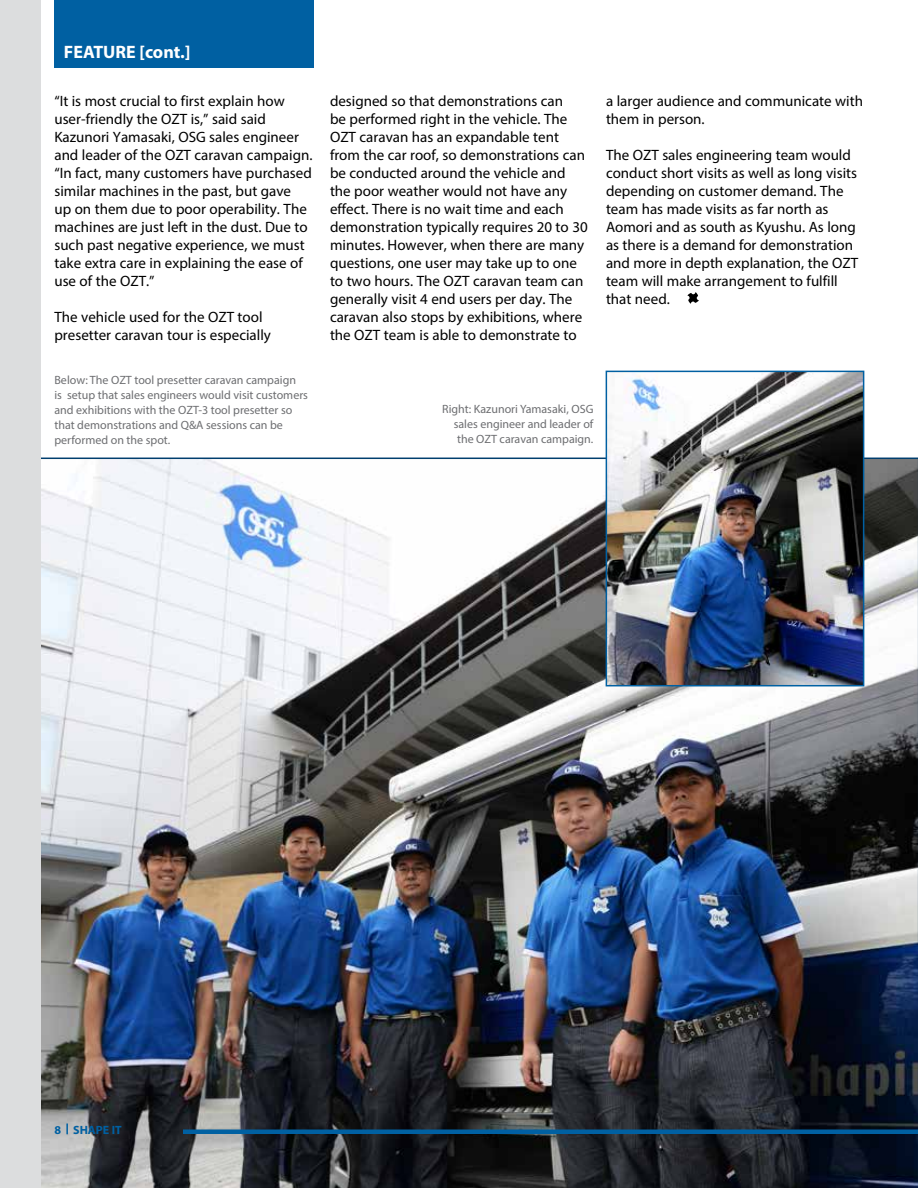
<style>
.page{position:relative;width:918px;height:1188px;background:#fff}
.page>*{position:absolute;margin:0;border:0;box-sizing:border-box;transform-origin:0 0}
.t1{font:700 18px "Myriad Pro";color:#fff}
.t2{font:15px/18px "Myriad Pro";color:#000}
.t3{font:12px/15px "Myriad Pro";color:#6d6e71}
.t4{font:700 12px "Myriad Pro";color:#0060a2}
</style>
<div class="page">
<img style="left:40px;top:458px;width:878px;height:730px">
<div style="left:0;top:0;width:40px;height:1188px;background:#dcddde"></div>
<div style="left:54px;top:0;width:260px;height:68px;background:#0060a2"></div>
<svg style="left:687px;top:292px;width:12px;height:12px"></svg>
<img style="left:609px;top:374px;width:252px;height:309px">
<div style="left:606px;top:371px;width:258px;height:315px;border:2px solid #0060a2"></div>
<hr style="left:183px;top:1130px;width:735px;height:4px;background:#0060a2">
<svg style="left:66px;top:1124px;width:2px;height:10px"></svg>
<p class="t1" style="left:64px;top:41px;width:128px">FEATURE [cont.]</p>
<p class="t2" style="left:54px;top:91px;width:260px">“It is most crucial to first explain how user-friendly the OZT is,” said said Kazunori Yamasaki, OSG sales engineer and leader of the OZT caravan campaign. “In fact, many customers have purchased similar machines in the past, but gave<br>up on them due to poor operability. The machines are just left in the dust. Due to such past negative experience, we must take extra care in explaining the ease of use of the OZT.”</p>
<p class="t2" style="left:54px;top:307px;width:218px">The vehicle used for the OZT tool presetter caravan tour is especially</p>
<p class="t3" style="left:54px;top:372px;width:255px">Below: The OZT tool presetter caravan campaign<br>is setup that sales engineers would visit customers and exhibitions with the OZT-3 tool presetter so that demonstrations and Q&amp;A sessions can be performed on the spot.</p>
<p class="t2" style="left:330px;top:91px;width:259px">designed so that demonstrations can<br>be performed right in the vehicle. The OZT caravan has an expandable tent from the car roof, so demonstrations can be conducted around the vehicle and the poor weather would not have any effect. There is no wait time and each demonstration typically requires 20 to 30 minutes. However, when there are many questions, one user may take up to one to two hours. The OZT caravan team can generally visit 4 end users per day. The caravan also stops by exhibitions, where the OZT team is able to demonstrate to</p>
<p class="t2" style="left:606px;top:91px;width:259px">a larger audience and communicate with them in person.</p>
<p class="t2" style="left:606px;top:145px;width:254px">The OZT sales engineering team would conduct short visits as well as long visits depending on customer demand. The team has made visits as far north as Aomori and as south as Kyushu. As long as there is a demand for demonstration and more in depth explanation, the OZT team will make arrangement to fulfill that need.</p>
<p class="t3" style="left:454px;top:401px;width:141px;text-align:justify;text-indent:-12px">Right: Kazunori Yamasaki, OSG sales engineer and leader of the OZT caravan campaign.</p>
<p class="t4" style="left:54px;top:1122px;width:69px">8 SHAPE IT</p>
</div>
